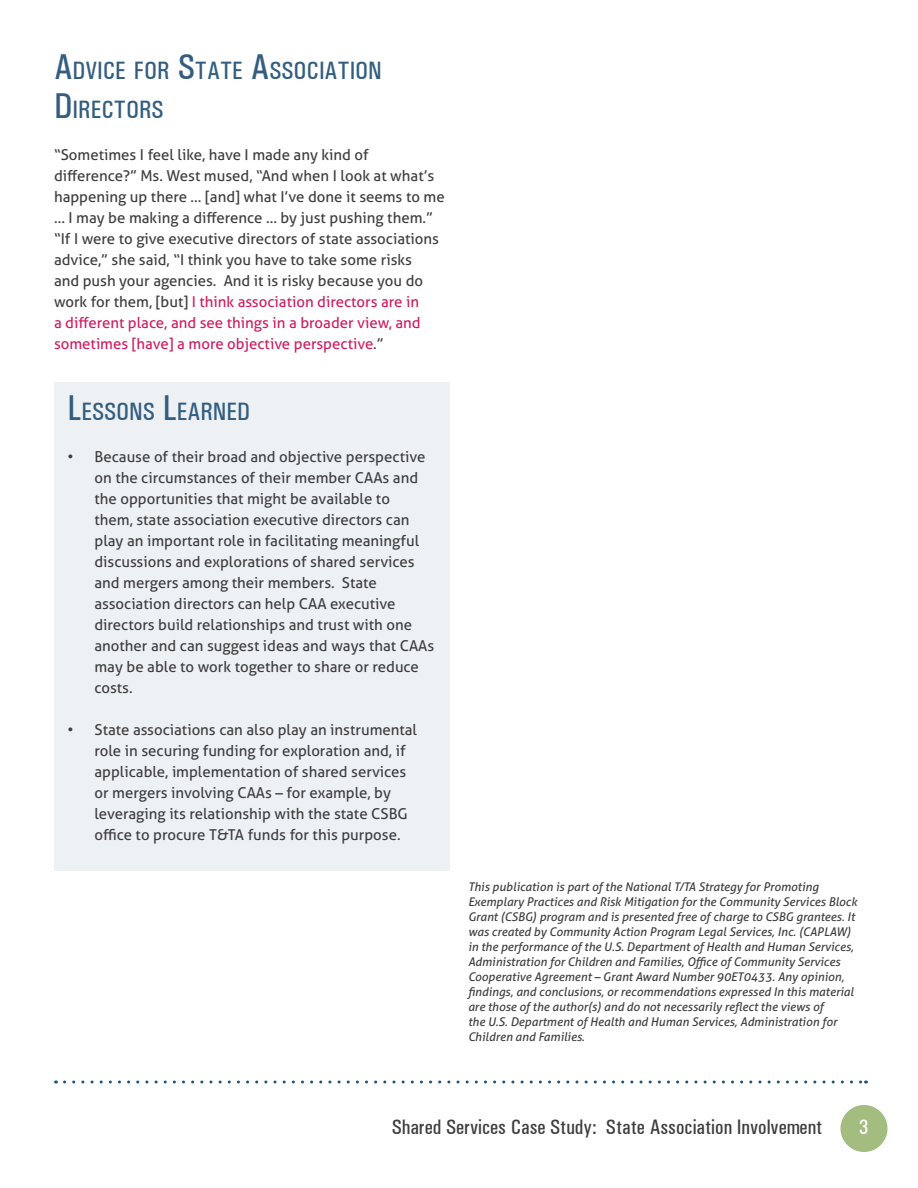
<style>
.page{position:relative;width:918px;height:1188px;background:#fff}
.page>*{position:absolute;margin:0;border:0;box-sizing:border-box;transform-origin:0 0}
.t1{font:500 condensed 25.2px/39px "Univers";color:#335e80}
.t2{font:500 condensed 21px "Univers";color:#3e3e3f}
.t3{font:500 condensed 21px "Univers";color:#fff}
.t4{font:15px/21px "Aller";color:#3e3e3f}
.t5{font:italic 12px/15px "Aller";color:#3e3e3f}
.s1{font-size:36px}
.s2{color:#ce1e62}
</style>
<div class="page">
<div style="left:840px;top:1105px;width:48px;height:47px;background:#a3bc7f;border-radius:50%"></div>
<svg style="left:64px;top:1080px;width:803px;height:3px"></svg>
<div style="left:54px;top:382px;width:396px;height:488px;background:#eef1f4"></div>
<p class="t1" style="left:54px;top:51px;width:329px"><span class="s1">A</span>DVICE FOR <span class="s1">S</span>TATE <span class="s1">A</span>SS OCIATION<br><span class="s1">D</span>IRECTORS</p>
<p class="t4" style="left:54px;top:144px;width:392px">“Sometimes I feel like, have I made any kind of difference?” Ms. West mused, “And when I look at what’s happening up there … [and] what I’ve done it seems to me … I may be making a difference … by just pushing them.” “If I were to give executive directors of state associations advice,” she said, “I think you have to take some risks<br>and push your agencies. And it is risky because you do work for them, [but] <span class="s2">I think association directors are in<br>a different place, and see things in a broader view, and sometimes [have] a more objective perspective</span>.”</p>
<p class="t1" style="left:68px;top:392px;width:184px"><span class="s1">L</span>ESS ONS <span class="s1">L</span>EARNED</p>
<p class="t4" style="left:94px;top:446px;width:341px;text-indent:-27px">• Because of their broad and objective perspective on the circumstances of their member CAAs and the opportunities that might be available to<br>them, state association executive directors can play an important role in facilitating meaningful discussions and explorations of shared services and mergers among their members. State association directors can help CAA executive directors build relationships and trust with one another and can suggest ideas and ways that CAAs may be able to work together to share or reduce costs.</p>
<p class="t4" style="left:94px;top:719px;width:324px;text-indent:-27px">• State associations can also play an instrumental role in securing funding for exploration and, if applicable, implementation of shared services or mergers involving CAAs – for example, by leveraging its relationship with the state CSBG office to procure T&amp;TA funds for this purpose.</p>
<p class="t5" style="left:468px;top:879px;width:391px">This publication is part of the National T/TA Strategy for Promoting Exemplary Practices and Risk Mitigation for the Community Services Block Grant (CSBG) program and is presented free of charge to CSBG grantees. It was created by Community Action Program Legal Services, Inc. (CAPLAW) in the performance of the U.S. Department of Health and Human Services, Administration for Children and Families, Office of Community Services Cooperative Agreement – Grant Award Number 90ET0433. Any opinion, findings, and conclusions, or recommendations expressed In this material are those of the author(s) and do not necessarily reflect the views of<br>the U.S. Department of Health and Human Services, Administration for Children and Families.</p>
<h2 class="t2" style="left:392px;top:1115px;width:432px">Shared Services Case Study: State Association Involvement</h2>
<h2 class="t3" style="left:859px;top:1115px;width:11px">3</h2>
</div>
